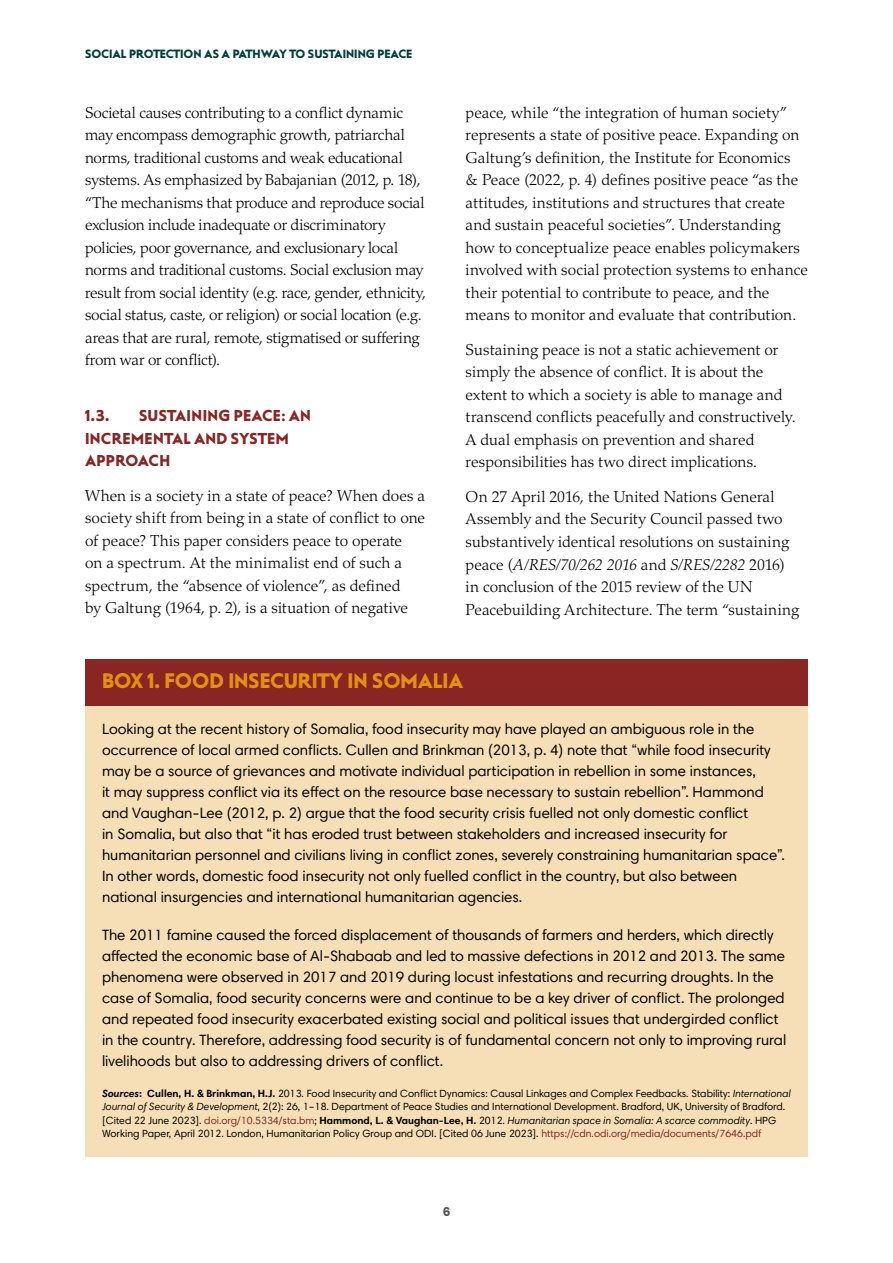
<style>
.page{position:relative;width:893px;height:1263px;background:#fff}
.page>*{position:absolute;margin:0;border:0;box-sizing:border-box;transform-origin:0 0}
.t1{font:21px "Steagal Bo";color:#e2920e}
.t2{font:300 15.75px/22.5px "Palatino LT Std";letter-spacing:-.005em;color:#000}
.t3{font:15.75px/22.5px "Steagal Bo";letter-spacing:.02em;color:#892522}
.t4{font:15px/21px "Harmonia Sans Pro";color:#000}
.t5{font:12px "Steagal Bo";color:#043f3c}
.t6{font:700 12px "Poppins";color:#504f53}
.t7{font:10.5px/13.5px "Harmonia Sans Pro";color:#000}
.s1{font-style:italic}
.s2{font-weight:700;font-style:italic}
.s3{font-weight:700}
.s4{color:#892522}
</style>
<div class="page">
<div style="left:85px;top:672px;width:723px;height:485px;background:#f6deb7"></div>
<div style="left:85px;top:659px;width:723px;height:47px;background:#892522"></div>
<p class="t5" style="left:85px;top:47px;width:329px">SOCIAL PROTECTION AS A PATHWAY TO SUSTAINING PEACE</p>
<p class="t2" style="left:85px;top:101px;width:343px">Societal causes contributing to a conflict dynamic may encompass demographic growth, patriarchal norms, traditional customs and weak educational systems. As emphasized by Babajanian (2012, p. 18), “The mechanisms that produce and reproduce social exclusion include inadequate or discriminatory policies, poor governance, and exclusionary local norms and traditional customs. Social exclusion may result from social identity (e.g. race, gender, ethnicity, social status, caste, or religion) or social location (e.g. areas that are rural, remote, stigmatised or suffering from war or conflict).</p>
<p class="t3" style="left:85px;top:404px;width:227px;text-indent:54px">SUSTAINING PEACE: AN<br>INCREMENTAL AND SYSTEM<br>APPROACH</p>
<p class="t2" style="left:85px;top:484px;width:342px">When is a society in a state of peace? When does a society shift from being in a state of conflict to one of peace? This paper considers peace to operate<br>on a spectrum. At the minimalist end of such a spectrum, the “absence of violence”, as defined<br>by Galtung (1964, p. 2), is a situation of negative</p>
<p class="t3" style="left:85px;top:404px;width:26px">1.3.</p>
<p class="t2" style="left:466px;top:102px;width:344px">peace, while “the integration of human society” represents a state of positive peace. Expanding on Galtung’s definition, the Institute for Economics<br>&amp; Peace (2022, p. 4) defines positive peace “as the attitudes, institutions and structures that create and sustain peaceful societies”. Understanding how to conceptualize peace enables policymakers involved with social protection systems to enhance their potential to contribute to peace, and the means to monitor and evaluate that contribution.</p>
<p class="t2" style="left:466px;top:339px;width:332px">Sustaining peace is not a static achievement or simply the absence of conflict. It is about the extent to which a society is able to manage and transcend conflicts peacefully and constructively.<br>A dual emphasis on prevention and shared responsibilities has two direct implications.</p>
<p class="t2" style="left:466px;top:486px;width:335px">On 27 April 2016, the United Nations General Assembly and the Security Council passed two substantively identical resolutions on sustaining peace (<span class="s1">A/RES/70/262 2016</span> and <span class="s1">S/RES/2282</span> 2016) in conclusion of the 2015 review of the UN Peacebuilding Architecture. The term “sustaining</p>
<h1 class="t1" style="left:102px;top:669px;width:363px">BOX 1. FOOD INSECURITY IN SOMALIA</h1>
<p class="t4" style="left:102px;top:718px;width:684px">Looking at the recent history of Somalia, food insecurity may have played an ambiguous role in the occurrence of local armed conflicts. Cullen and Brinkman (2013, p. 4) note that “while food insecurity may be a source of grievances and motivate individual participation in rebellion in some instances,<br>it may suppress conflict via its effect on the resource base necessary to sustain rebellion”. Hammond and Vaughan-Lee (2012, p. 2) argue that the food security crisis fuelled not only domestic conflict<br>in Somalia, but also that “it has eroded trust between stakeholders and increased insecurity for humanitarian personnel and civilians living in conflict zones, severely constraining humanitarian space”.<br>In other words, domestic food insecurity not only fuelled conflict in the country, but also between national insurgencies and international humanitarian agencies.</p>
<p class="t4" style="left:102px;top:924px;width:686px">The 2011 famine caused the forced displacement of thousands of farmers and herders, which directly affected the economic base of Al-Shabaab and led to massive defections in 2012 and 2013. The same phenomena were observed in 2017 and 2019 during locust infestations and recurring droughts. In the case of Somalia, food security concerns were and continue to be a key driver of conflict. The prolonged and repeated food insecurity exacerbated existing social and political issues that undergirded conflict in the country. Therefore, addressing food security is of fundamental concern not only to improving rural livelihoods but also to addressing drivers of conflict.</p>
<p class="t7" style="left:102px;top:1086px;width:690px"><span class="s2">Sources</span><span class="s3">: Cullen, H. &amp; Brinkman, H.J.</span> 2013. Food Insecurity and Conflict Dynamics: Causal Linkages and Complex Feedbacks. Stability: <span class="s1">International Journal of Security &amp; Development</span>, 2(2): 26, 1–18. Department of Peace Studies and International Development. Bradford, UK, University of Bradford. [Cited 22 June 2023]. <span class="s4">doi.org/10.5334/sta.bm</span>; <span class="s3">Hammond, L. &amp; Vaughan-Lee, H.</span> 2012. <span class="s1">Humanitarian space in Somalia: A scarce commodity</span>. HPG Working Paper, April 2012. London, Humanitarian Policy Group and ODI. [Cited 06 June 2023]. <span class="s4">https://cdn.odi.org/media/documents/7646.pdf</span></p>
<p class="t6" style="left:443px;top:1205px;width:9px">6</p>
</div>
